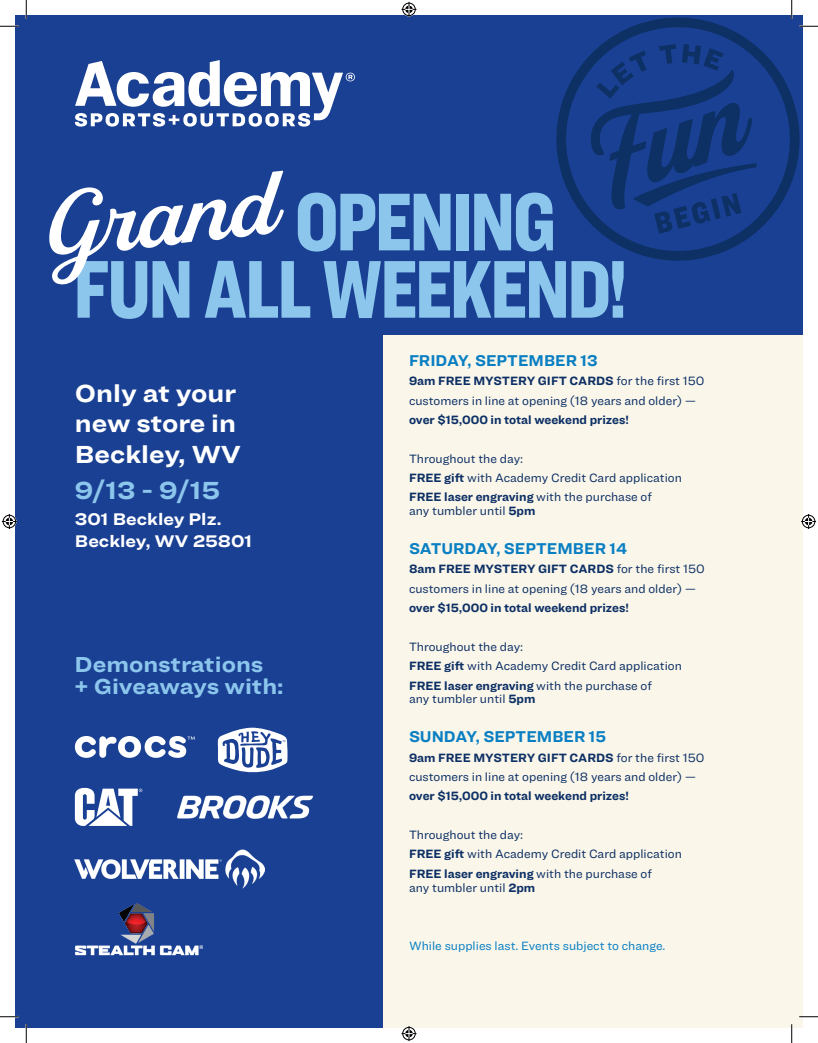
<style>
.page{position:relative;width:818px;height:1043px;background:#fff}
.page>*{position:absolute;margin:0;border:0;box-sizing:border-box;transform-origin:0 0}
.t1{font:700 25.62px/30px "Ringside Wide";color:#fff}
.t2{font:700 25.62px "Ringside Wide";color:#8cc6ec}
.t3{font:700 22.5px/22.5px "Ringside Wide";color:#8cc6ec}
.t4{font:700 17.5px/21.2px "Ringside Wide";color:#fff}
.t5{font:700 16.25px "Ringside";color:#097fc3}
.t6{font:12.5px/19.4px "Ringside";color:#0d3065}
.t7{font:700 12.5px "Ringside";color:#0d3065}
.t8{font:12.5px "Ringside";color:#097fc3}
.s1{font-weight:700}
</style>
<div class="page">
<div style="left:15px;top:15px;width:787px;height:1013px;background:#1a4093"></div>
<div style="left:383px;top:335px;width:419px;height:693px;background:#faf6ea"></div>
<svg style="left:218px;top:727px;width:69px;height:45px"></svg>
<svg style="left:75px;top:736px;width:120px;height:22px"></svg>
<img style="left:75px;top:849px;width:189px;height:39px">
<svg style="left:75px;top:788px;width:67px;height:38px"></svg>
<img style="left:177px;top:795px;width:137px;height:24px">
<img style="left:75px;top:903px;width:128px;height:53px">
<svg style="left:602px;top:15px;width:198px;height:217px"></svg>
<svg style="left:49px;top:44px;width:707px;height:275px"></svg>
<svg style="left:0;top:25px;width:19px;height:2px"></svg>
<svg style="left:799px;top:25px;width:19px;height:2px"></svg>
<svg style="left:0;top:1016px;width:19px;height:1px"></svg>
<svg style="left:799px;top:1015px;width:19px;height:2px"></svg>
<svg style="left:25px;top:0;width:2px;height:19px"></svg>
<svg style="left:25px;top:1024px;width:2px;height:18px"></svg>
<svg style="left:790px;top:0;width:2px;height:19px"></svg>
<svg style="left:791px;top:1024px;width:1px;height:18px"></svg>
<svg style="left:401px;top:2px;width:15px;height:15px"></svg>
<svg style="left:401px;top:1026px;width:15px;height:15px"></svg>
<svg style="left:2px;top:514px;width:15px;height:15px"></svg>
<svg style="left:801px;top:514px;width:15px;height:15px"></svg>
<h1 class="t1" style="left:75px;top:378px;width:168px">Only at your new store in<br>Beckley, WV</h1>
<h1 class="t2" style="left:75px;top:470px;width:147px">9/13 - 9/15</h1>
<h3 class="t4" style="left:75px;top:508px;width:179px">301 Beckley Plz.<br>Beckley, WV 25801</h3>
<h2 class="t3" style="left:75px;top:652px;width:210px">Demonstrations<br>+ Giveaways with:</h2>
<h3 class="t5" style="left:409px;top:348px;width:190px">FRIDAY, SEPTEMBER 13</h3>
<p class="t6" style="left:409px;top:371px;width:297px"><span class="s1">9am FREE MYSTERY GIFT CARDS</span> for the first 150 customers in line at opening (18 years and older) —</p>
<p class="t7" style="left:409px;top:410px;width:221px">over $15,000 in total weekend prizes!</p>
<p class="t6" style="left:409px;top:448px;width:274px">Throughout the day:<br><span class="s1">FREE gift</span> with Academy Credit Card application<br><span class="s1">FREE laser engraving</span> with the purchase of</p>
<p class="t6" style="left:409px;top:501px;width:128px">any tumbler until <span class="s1">5pm</span></p>
<h3 class="t5" style="left:409px;top:536px;width:219px">SATURDAY, SEPTEMBER 14</h3>
<p class="t6" style="left:409px;top:559px;width:297px"><span class="s1">8am FREE MYSTERY GIFT CARDS</span> for the first 150 customers in line at opening (18 years and older) —</p>
<p class="t7" style="left:409px;top:598px;width:221px">over $15,000 in total weekend prizes!</p>
<p class="t6" style="left:409px;top:636px;width:274px">Throughout the day:<br><span class="s1">FREE gift</span> with Academy Credit Card application<br><span class="s1">FREE laser engraving</span> with the purchase of</p>
<p class="t6" style="left:409px;top:689px;width:128px">any tumbler until <span class="s1">5pm</span></p>
<h3 class="t5" style="left:409px;top:724px;width:198px">SUNDAY, SEPTEMBER 15</h3>
<p class="t6" style="left:409px;top:747px;width:297px"><span class="s1">9am FREE MYSTERY GIFT CARDS</span> for the first 150 customers in line at opening (18 years and older) —</p>
<p class="t7" style="left:409px;top:786px;width:221px">over $15,000 in total weekend prizes!</p>
<p class="t6" style="left:409px;top:824px;width:274px">Throughout the day:<br><span class="s1">FREE gift</span> with Academy Credit Card application<br><span class="s1">FREE laser engraving</span> with the purchase of</p>
<p class="t6" style="left:409px;top:877px;width:128px">any tumbler until <span class="s1">2pm</span></p>
<p class="t8" style="left:409px;top:936px;width:258px">While supplies last. Events subject to change.</p>
</div>
